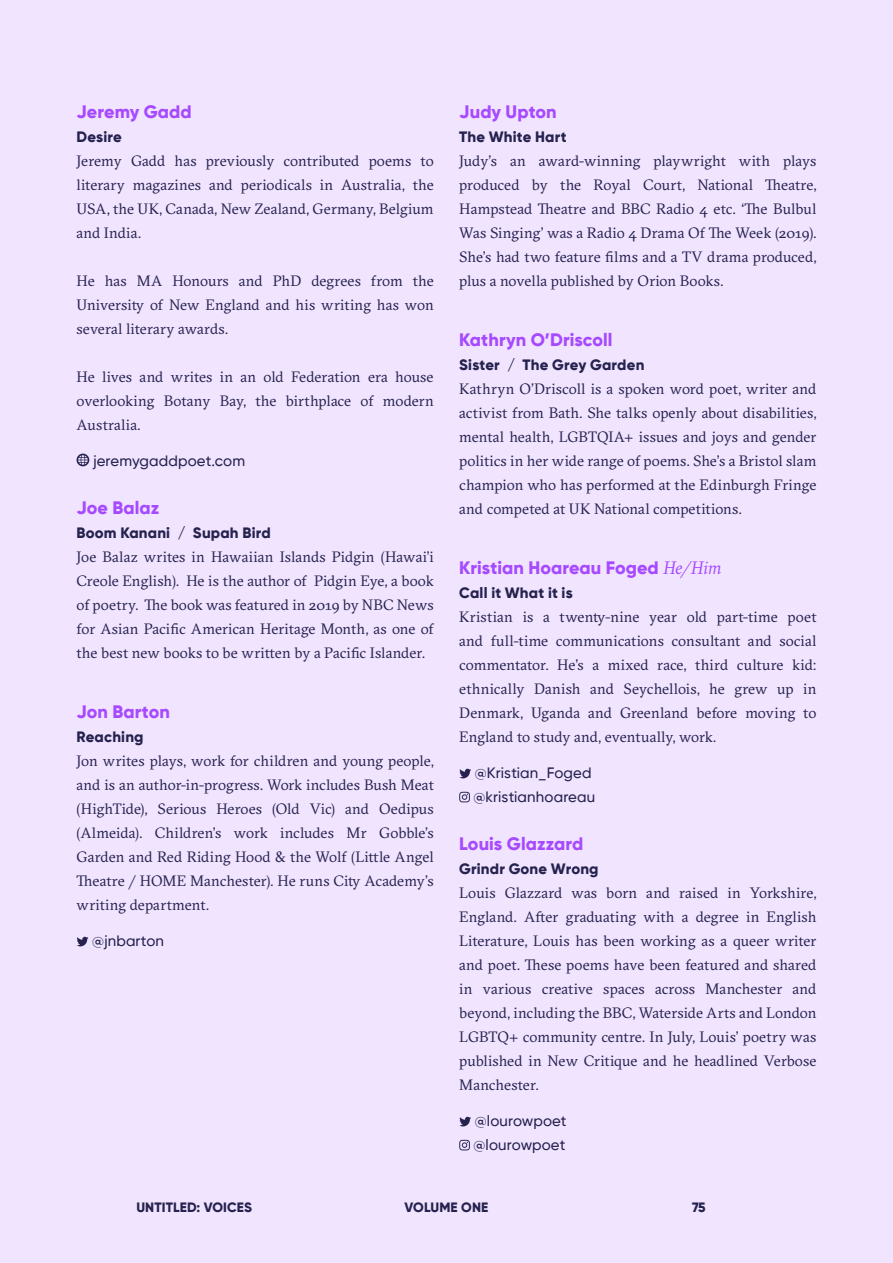
<style>
.page{position:relative;width:893px;height:1263px;background:#f1e4ff}
.page>*{position:absolute;margin:0;border:0;box-sizing:border-box;transform-origin:0 0}
.t1{font:800 18px "Gilroy";letter-spacing:.005em;color:#a64aff}
.t2{font:15px/24px "GT Sectra";letter-spacing:.005em;color:#25224e;text-align:justify}
.t3{font:800 15px "Gilroy";letter-spacing:.01em;color:#25224e}
.t4{font:500 15px/24px "Gilroy";letter-spacing:.01em;color:#25224e}
.t5{font:800 13.5px "Gilroy";letter-spacing:.01em;color:#25224e}
.s1{font-family:"GT Sectra";font-weight:400;font-style:italic}
</style>
<div class="page">
<svg style="left:77px;top:454px;width:12px;height:12px"></svg>
<svg style="left:77px;top:937px;width:11px;height:9px"></svg>
<svg style="left:459px;top:769px;width:12px;height:9px"></svg>
<svg style="left:459px;top:792px;width:11px;height:10px"></svg>
<svg style="left:459px;top:1117px;width:12px;height:9px"></svg>
<svg style="left:459px;top:1140px;width:11px;height:10px"></svg>
<p class="t1" style="left:77px;top:101px;width:117px">Jeremy Gadd</p>
<p class="t3" style="left:77px;top:128px;width:47px">Desire</p>
<p class="t2" style="left:77px;top:150px;width:359px">Jeremy Gadd has previously contributed poems to literary magazines and periodicals in Australia, the USA, the UK, Canada, New Zealand, Germany, Belgium and India.</p>
<p class="t2" style="left:77px;top:270px;width:359px">He has MA Honours and PhD degrees from the University of New England and his writing has won several literary awards.</p>
<p class="t2" style="left:77px;top:366px;width:359px">He lives and writes in an old Federation era house overlooking Botany Bay, the birthplace of modern Australia.</p>
<p class="t4" style="left:93px;top:449px;width:154px">jeremygaddpoet.com</p>
<p class="t1" style="left:77px;top:497px;width:84px">Joe Balaz</p>
<p class="t3" style="left:77px;top:524px;width:196px">Boom Kanani / Supah Bird</p>
<p class="t2" style="left:77px;top:546px;width:359px">Joe Balaz writes in Hawaiian Islands Pidgin (Hawai’i Creole English). He is the author of Pidgin Eye, a book of poetry. The book was featured in 2019 by NBC News for Asian Pacific American Heritage Month, as one of the best new books to be written by a Pacific Islander.</p>
<p class="t1" style="left:77px;top:701px;width:95px">Jon Barton</p>
<p class="t3" style="left:77px;top:728px;width:69px">Reaching</p>
<p class="t2" style="left:77px;top:750px;width:359px">Jon writes plays, work for children and young people, and is an author-in-progress. Work includes Bush Meat (HighTide), Serious Heroes (Old Vic) and Oedipus (Almeida). Children’s work includes Mr Gobble’s Garden and Red Riding Hood &amp; the Wolf (Little Angel Theatre / HOME Manchester). He runs City Academy’s writing department.</p>
<p class="t4" style="left:92px;top:929px;width:73px">@jnbarton</p>
<p class="t1" style="left:459px;top:101px;width:99px">Judy Upton</p>
<p class="t3" style="left:459px;top:128px;width:109px">The White Hart</p>
<p class="t2" style="left:459px;top:150px;width:359px">Judy’s an award-winning playwright with plays produced by the Royal Court, National Theatre, Hampstead Theatre and BBC Radio 4 etc. ‘The Bulbul Was Singing’ was a Radio 4 Drama Of The Week (2019).<br>She’s had two feature films and a TV drama produced, plus a novella published by Orion Books.</p>
<p class="t1" style="left:459px;top:329px;width:155px">Kathryn O’Driscoll</p>
<p class="t3" style="left:459px;top:356px;width:187px">Sister / The Grey Garden</p>
<p class="t2" style="left:459px;top:378px;width:359px">Kathryn O’Driscoll is a spoken word poet, writer and activist from Bath. She talks openly about disabilities, mental health, LGBTQIA+ issues and joys and gender politics in her wide range of poems. She’s a Bristol slam champion who has performed at the Edinburgh Fringe and competed at UK National competitions.</p>
<p class="t1" style="left:459px;top:557px;width:263px">Kristian Hoareau Foged <span class="s1">He/Him</span></p>
<p class="t3" style="left:459px;top:584px;width:115px">Call it What it is</p>
<p class="t2" style="left:459px;top:606px;width:359px">Kristian is a twenty-nine year old part-time poet and full-time communications consultant and social commentator. He’s a mixed race, third culture kid: ethnically Danish and Seychellois, he grew up in Denmark, Uganda and Greenland before moving to England to study and, eventually, work.</p>
<p class="t4" style="left:474px;top:761px;width:123px">@Kristian_Foged @kristianhoareau</p>
<p class="t1" style="left:459px;top:833px;width:126px">Louis Glazzard</p>
<p class="t3" style="left:459px;top:860px;width:141px">Grindr Gone Wrong</p>
<p class="t2" style="left:459px;top:882px;width:359px">Louis Glazzard was born and raised in Yorkshire, England. After graduating with a degree in English Literature, Louis has been working as a queer writer and poet. These poems have been featured and shared in various creative spaces across Manchester and beyond, including the BBC, Waterside Arts and London LGBTQ+ community centre. In July, Louis’ poetry was published in New Critique and he headlined Verbose Manchester.</p>
<p class="t4" style="left:474px;top:1109px;width:95px">@lourowpoet @lourowpoet</p>
<p class="t5" style="left:136px;top:1199px;width:117px">UNTITLED: VOICES</p>
<p class="t5" style="left:405px;top:1199px;width:85px">VOLUME ONE</p>
<p class="t5" style="left:692px;top:1199px;width:15px">75</p>
</div>
